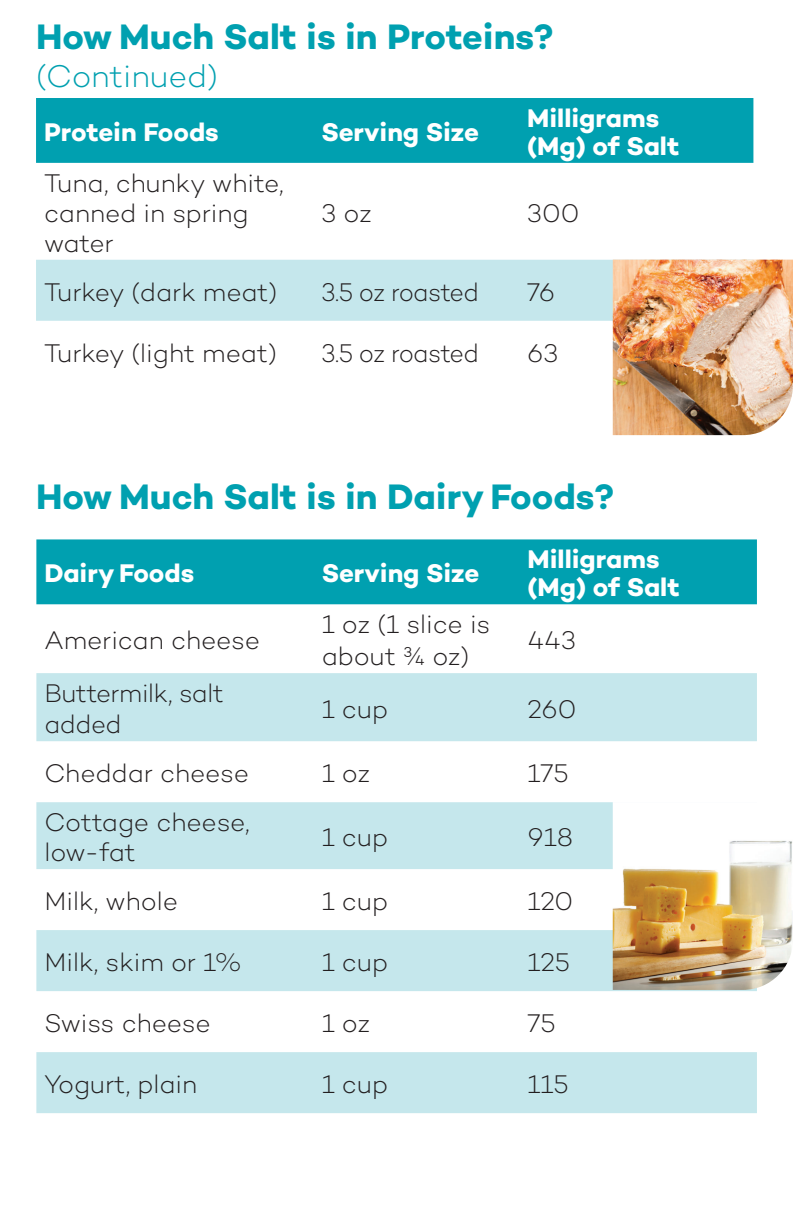
<style>
.page{position:relative;width:793px;height:1225px;background:#fff}
.page>*{position:absolute;margin:0;border:0;box-sizing:border-box;transform-origin:0 0}
.t1{font:700 36px "Campton";color:#00a0b0}
.t2{font:300 32px "Campton";color:#00a0b0}
.t3{font:300 26px/30px "Campton";letter-spacing:-.005em;color:#231f20}
.t4{font:700 26px/28px "Campton";color:#fff}
.t5{font:300 26px "Campton";letter-spacing:-.03em;color:#231f20;scale:.95 1}
</style>
<div class="page">
<div style="left:36px;top:98px;width:716px;height:65px;background:#00a0b0"></div>
<div style="left:36px;top:260px;width:576px;height:61px;background:#c5e7ec"></div>
<div style="left:36px;top:539px;width:720px;height:65px;background:#00a0b0"></div>
<div style="left:36px;top:673px;width:720px;height:68px;background:#c5e7ec"></div>
<svg style="left:36px;top:802px;width:720px;height:310px;fill:#c5e7ec"></svg>
<img style="left:612px;top:259px;width:180px;height:176px">
<img style="left:612px;top:802px;width:180px;height:187px">
<h1 class="t1" style="left:36px;top:14px;width:519px">How Much Salt is in Proteins?</h1>
<p class="t2" style="left:36px;top:57px;width:183px">(Continued)</p>
<p class="t4" style="left:44px;top:117px;width:176px">Protein Foods</p>
<p class="t4" style="left:321px;top:117px;width:159px">Serving Size</p>
<p class="t4" style="left:527px;top:103px;width:153px">Milligrams (Mg) of Salt</p>
<p class="t3" style="left:44px;top:167px;width:241px">Tuna, chunky white, canned in spring water</p>
<p class="t3" style="left:321px;top:197px;width:52px">3 oz</p>
<p class="t3" style="left:527px;top:197px;width:54px">300</p>
<p class="t3" style="left:44px;top:276px;width:235px">Turkey (dark meat)</p>
<p class="t5" style="left:321px;top:276px;width:167px">3.5 oz roasted</p>
<p class="t3" style="left:527px;top:276px;width:29px">76</p>
<p class="t3" style="left:44px;top:337px;width:234px">Turkey (light meat)</p>
<p class="t5" style="left:321px;top:337px;width:167px">3.5 oz roasted</p>
<p class="t3" style="left:527px;top:337px;width:33px">63</p>
<h2 class="t1" style="left:36px;top:474px;width:579px">How Much Salt is in Dairy Foods?</h2>
<p class="t4" style="left:44px;top:559px;width:151px">Dairy Foods</p>
<p class="t4" style="left:321px;top:559px;width:159px">Serving Size</p>
<p class="t3" style="left:44px;top:624px;width:217px">American cheese</p>
<p class="t3" style="left:321px;top:607px;width:170px;line-height:32px">1 oz (1 slice is about ¾ oz)</p>
<p class="t4" style="left:527px;top:545px;width:153px">Milligrams (Mg) of Salt</p>
<p class="t3" style="left:527px;top:624px;width:50px">443</p>
<p class="t3" style="left:44px;top:677px;width:181px;line-height:31.2px">Buttermilk, salt added</p>
<p class="t3" style="left:321px;top:693px;width:68px">1 cup</p>
<p class="t3" style="left:527px;top:693px;width:50px">260</p>
<p class="t3" style="left:44px;top:757px;width:206px">Cheddar cheese</p>
<p class="t3" style="left:321px;top:757px;width:50px">1 oz</p>
<p class="t3" style="left:527px;top:757px;width:43px">175</p>
<p class="t3" style="left:44px;top:806px;width:207px">Cottage cheese, low-fat</p>
<p class="t3" style="left:321px;top:821px;width:68px">1 cup</p>
<p class="t3" style="left:527px;top:821px;width:47px">918</p>
<p class="t3" style="left:44px;top:885px;width:135px">Milk, whole</p>
<p class="t3" style="left:321px;top:885px;width:68px">1 cup</p>
<p class="t3" style="left:527px;top:885px;width:47px">120</p>
<p class="t3" style="left:44px;top:946px;width:199px">Milk, skim or 1%</p>
<p class="t3" style="left:321px;top:946px;width:68px">1 cup</p>
<p class="t3" style="left:527px;top:946px;width:44px">125</p>
<p class="t3" style="left:44px;top:1007px;width:168px">Swiss cheese</p>
<p class="t3" style="left:321px;top:1007px;width:50px">1 oz</p>
<p class="t3" style="left:527px;top:1007px;width:30px">75</p>
<p class="t3" style="left:44px;top:1068px;width:154px">Yogurt, plain</p>
<p class="t3" style="left:321px;top:1068px;width:68px">1 cup</p>
<p class="t3" style="left:527px;top:1068px;width:43px">115</p>
</div>
